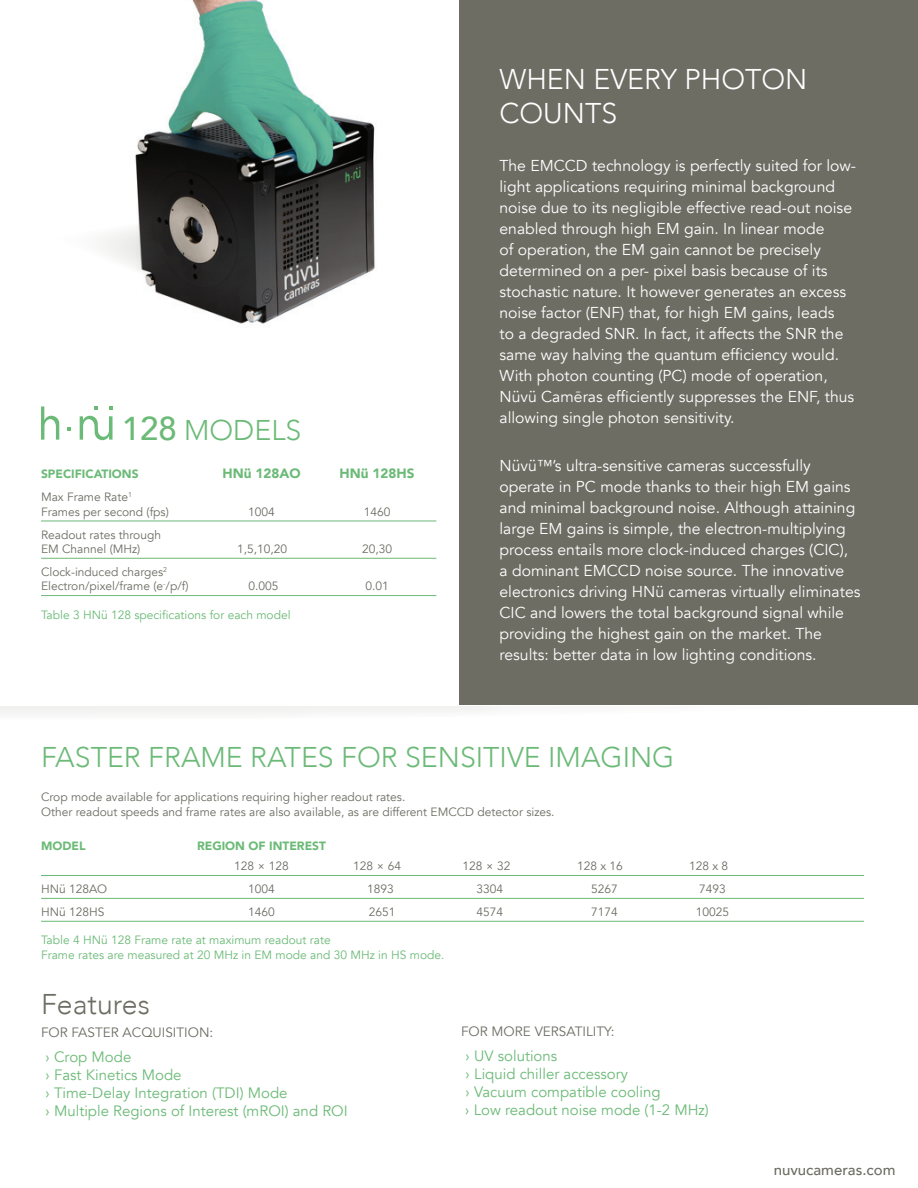
<style>
.page{position:relative;width:918px;height:1188px;background:#fff}
.page>*{position:absolute;margin:0;border:0;box-sizing:border-box;transform-origin:0 0}
.t1{font:300 28.5px "Avenir";color:#6bba77}
.t2{font:300 28.5px/34.2px "Avenir";color:#fff}
.t3{font:300 28.5px "Avenir";color:#6d6d64}
.t4{font:15.75px/21px "Avenir";color:#fff}
.t5{font:15px/18px "Avenir";color:#6bba77}
.t6{font:500 15px "Avenir";color:#6d6d64}
.t7{font:13.5px "Avenir";color:#6d6d64}
.t8{font:900 13.5px "Avenir";color:#6bba77}
.t9{font:12px/14.4px "Avenir";color:#6d6d64}
.t10{font:12px/14.4px "Avenir";color:#6bba77}
.t11{font:900 12px "Avenir";color:#6bba77}
.s1{font-weight:500;font-size:33px}
</style>
<div class="page">
<img style="left:135px;top:0;width:240px;height:324px">
<div style="left:0;top:706px;width:498px;height:7px;background:#f2f2f2"></div>
<svg style="left:102px;top:205px;width:120px;height:100px"></svg>
<div style="left:459px;top:0;width:459px;height:705px;background:#6d6d64"></div>
<hr style="left:41px;top:875px;width:823px;height:1px;background:#6bba77">
<hr style="left:41px;top:898px;width:823px;height:1px;background:#6bba77">
<hr style="left:41px;top:921px;width:823px;height:1px;background:#6bba77">
<hr style="left:41px;top:521px;width:395px;height:1px;background:#6bba77">
<hr style="left:41px;top:558px;width:395px;height:1px;background:#6bba77">
<hr style="left:41px;top:595px;width:395px;height:1px;background:#6bba77">
<svg style="left:94px;top:406px;width:4px;height:4px"></svg>
<svg style="left:109px;top:406px;width:4px;height:4px"></svg>
<svg style="left:80px;top:416px;width:33px;height:24px"></svg>
<svg style="left:41px;top:406px;width:18px;height:34px"></svg>
<h1 class="t1" style="left:122px;top:414px;width:178px"><span class="s1">128</span> MODELS</h1>
<p class="t11" style="left:41px;top:464px;width:99px">SPECIFICATIONS</p>
<p class="t8" style="left:222px;top:462px;width:75px">HNÜ 128AOHN</p>
<p class="t8" style="left:361px;top:462px;width:55px">Ü 128HS</p>
<p class="t9" style="left:41px;top:490px;width:129px">Max Frame Rate<sup>1<br></sup>Frames per second (fps)</p>
<p class="t9" style="left:248px;top:505px;width:28px">1004</p>
<p class="t9" style="left:364px;top:505px;width:28px">1460</p>
<p class="t9" style="left:41px;top:528px;width:121px">Readout rates through<br>EM Channel (MHz)</p>
<p class="t9" style="left:237px;top:542px;width:52px">1,5,10,20</p>
<p class="t9" style="left:362px;top:542px;width:32px">20,30</p>
<p class="t9" style="left:41px;top:565px;width:149px">Clock-induced charges<sup>2<br></sup>Electron/pixel/frame (e<sup>-</sup>/p/f)</p>
<p class="t9" style="left:249px;top:579px;width:32px">0.005</p>
<p class="t9" style="left:365px;top:579px;width:25px">0.01</p>
<p class="t10" style="left:41px;top:608px;width:251px">Table 3 HNü 128 specifications for each model</p>
<h1 class="t2" style="left:500px;top:62px;width:309px">WHEN EVERY PHOTON<br>COUNTS</h1>
<p class="t4" style="left:500px;top:156px;width:358px">The EMCCD technology is perfectly suited for low&shy;light applications requiring minimal background noise due to its negligible effective read-out noise enabled through high EM gain. In linear mode<br>of operation, the EM gain cannot be precisely determined on a per- pixel basis because of its stochastic nature. It however generates an excess noise factor (ENF) that, for high EM gains, leads<br>to a degraded SNR. In fact, it affects the SNR the same way halving the quantum efficiency would.<br>With photon counting (PC) mode of operation, Nüvü Camēras efficiently suppresses the ENF, thus allowing single photon sensitivity.</p>
<p class="t4" style="left:500px;top:456px;width:363px">Nüvü™’s ultra-sensitive cameras successfully operate in PC mode thanks to their high EM gains and minimal background noise. Although attaining large EM gains is simple, the electron-multiplying process entails more clock-induced charges (CIC),<br>a dominant EMCCD noise source. The innovative electronics driving HNü cameras virtually eliminates CIC and lowers the total background signal while providing the highest gain on the market. The results: better data in low lighting conditions.</p>
<h1 class="t1" style="left:41px;top:740px;width:51px">FASTER</h1>
<h1 class="t1" style="left:148px;top:740px;width:154px">FRAME RATES</h1>
<h1 class="t1" style="left:341px;top:740px;width:82px">FOR SENS</h1>
<h1 class="t1" style="left:476px;top:740px;width:200px">ITIVE IMAGIN G</h1>
<p class="t9" style="left:41px;top:790px;width:515px">Crop mode available for applications requiring higher readout rates.<br>Other readout speeds and frame rates are also available, as are different EMCCD detector sizes.</p>
<p class="t11" style="left:41px;top:836px;width:86px">MODEL R</p>
<p class="t11" style="left:205px;top:836px;width:123px">EGION OF INTEREST</p>
<p class="t9" style="left:234px;top:859px;width:56px">128 × 128</p>
<p class="t9" style="left:353px;top:859px;width:50px">128 × 64</p>
<p class="t9" style="left:462px;top:859px;width:50px">128 × 32</p>
<p class="t9" style="left:577px;top:859px;width:47px">128 x 16</p>
<p class="t9" style="left:689px;top:859px;width:41px">128 x 8</p>
<p class="t9" style="left:41px;top:882px;width:68px">HNü 128AO</p>
<p class="t9" style="left:248px;top:882px;width:28px">1004</p>
<p class="t9" style="left:367px;top:882px;width:28px">1893</p>
<p class="t9" style="left:476px;top:882px;width:28px">3304</p>
<p class="t9" style="left:591px;top:882px;width:28px">5267</p>
<p class="t9" style="left:699px;top:882px;width:28px">7493</p>
<p class="t9" style="left:41px;top:905px;width:65px">HNü 128HS</p>
<p class="t9" style="left:248px;top:905px;width:28px">1460</p>
<p class="t9" style="left:369px;top:905px;width:28px">2651</p>
<p class="t9" style="left:476px;top:905px;width:28px">4574</p>
<p class="t9" style="left:591px;top:905px;width:28px">7174</p>
<p class="t9" style="left:696px;top:905px;width:35px">10025</p>
<p class="t10" style="left:41px;top:933px;width:405px">Table 4 HNü 128 Frame rate at maximum readout rate<br>Frame rates are measured at 20 MHz in EM mode and 30 MHz in HS mode.</p>
<h1 class="t3" style="left:41px;top:987px;width:110px">FEATURES</h1>
<p class="t7" style="left:41px;top:1024px;width:174px">For faster acquisition:</p>
<p class="t5" style="left:45px;top:1048px;width:286px">› Crop Mode<br>› Fast Kinetics Mode<br>› Time-Delay I ntegration (TDI) Mode<br>› Multiple Regions of I nterest (mROI) and ROI</p>
<p class="t7" style="left:461px;top:1024px;width:155px">For More versatility:</p>
<p class="t5" style="left:465px;top:1047px;width:245px">› UV solutions<br>› Liquid chiller accessory<br>› Vacuum compatible cooling<br>› Low readout noise mode (1-2 MHz)</p>
<p class="t6" style="left:774px;top:1157px;width:123px">nuvucameras.com</p>
</div>
